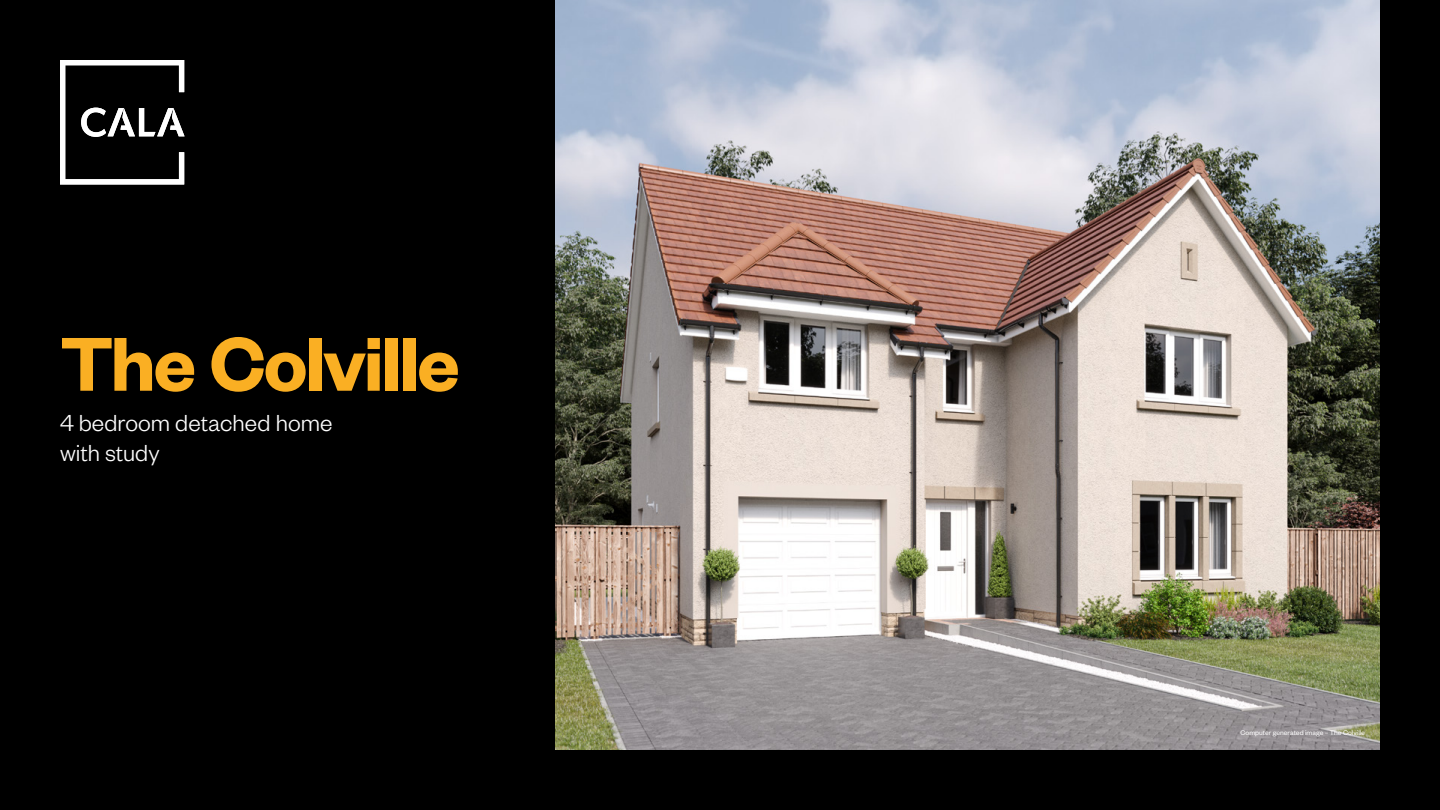
<style>
.page{position:relative;width:1440px;height:810px;background:#000}
.page>*{position:absolute;margin:0;border:0;box-sizing:border-box;transform-origin:0 0}
.t1{font:83.78px "Founders Grotesk Sm Bd";letter-spacing:-.025em;color:#faaf23}
.t2{font:300 25.5px/30px "Founders Grotesk";letter-spacing:.005em;color:#fff}
.t3{font:7.5px "Founders Grotesk";letter-spacing:.005em;color:#fff}
</style>
<div class="page">
<img style="left:555px;top:0;width:825px;height:750px">
<svg style="left:60px;top:60px;width:125px;height:124px"></svg>
<h1 class="t1" style="left:60px;top:311px;width:401px">The Colville</h1>
<h2 class="t2" style="left:60px;top:407px;width:274px">4 bedroom detached home with study</h2>
<p class="t3" style="left:1240px;top:728px;width:126px">Computer generated image – The Colville</p>
</div>
